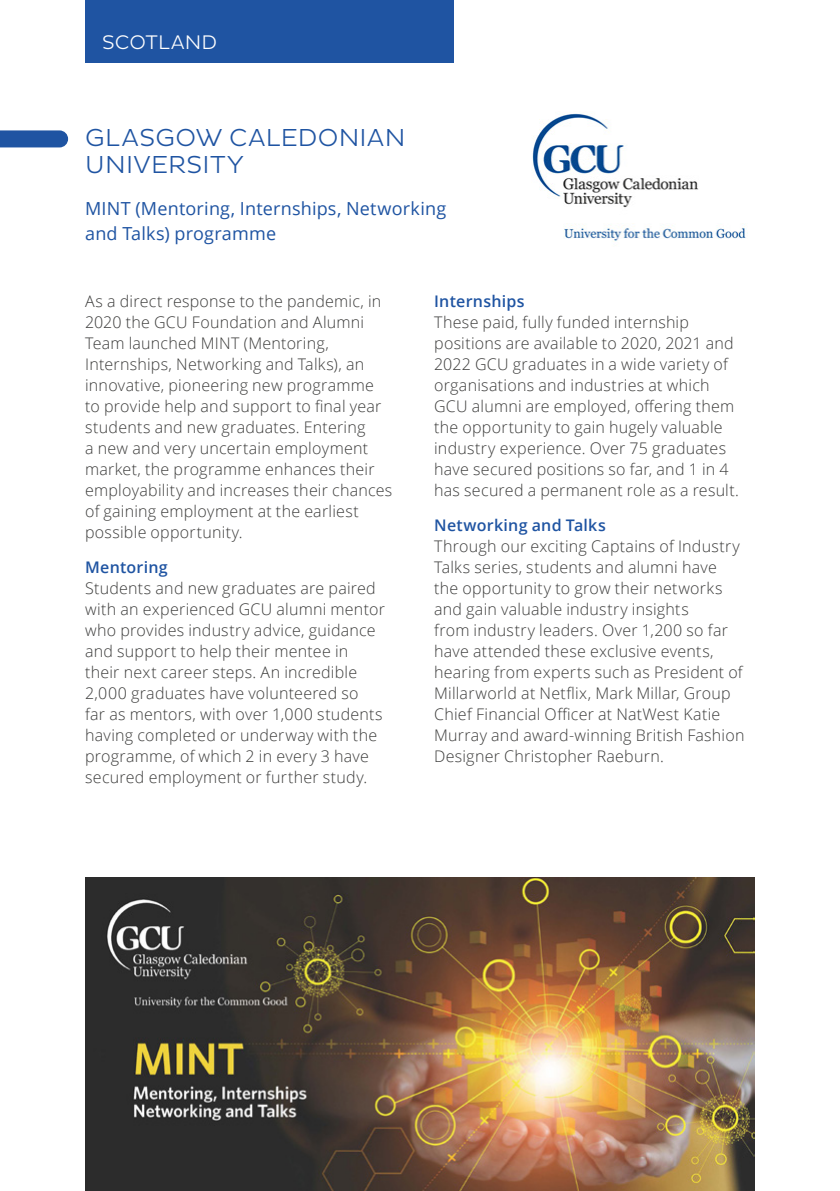
<style>
.page{position:relative;width:840px;height:1191px;background:#fff}
.page>*{position:absolute;margin:0;border:0;box-sizing:border-box;transform-origin:0 0}
.t1{font:300 25px/27px "Pluto Sans";letter-spacing:.01em;color:#1f54a2}
.t2{font:300 20px "Pluto Sans";letter-spacing:.005em;color:#fff}
.t3{font:18px/25px "Open Sans";letter-spacing:.01em;color:#1f54a2}
.t4{font:300 16px/21px "Open Sans";letter-spacing:.015em;color:#3c3c3b}
.t5{font:600 16px "Open Sans";letter-spacing:.015em;color:#1f54a2}
</style>
<div class="page">
<img style="left:85px;top:878px;width:669px;height:313px">
<img style="left:532px;top:113px;width:216px;height:129px">
<svg style="left:0;top:130px;width:68px;height:17px"></svg>
<div style="left:85px;top:0;width:369px;height:62px;background:#1f54a2"></div>
<p class="t2" style="left:102px;top:33px;width:117px">SCOTLAND</p>
<h1 class="t1" style="left:85px;top:125px;width:321px">GLASGOW CALEDONIAN<br>UNIVERSITY</h1>
<p class="t3" style="left:85px;top:198px;width:362px">MINT (Mentoring, Internships, Networking and Talks) programme</p>
<p class="t4" style="left:85px;top:292px;width:308px">As a direct response to the pandemic, in 2020 the GCU Foundation and Alumni Team launched MINT (Mentoring, Internships, Networking and Talks), an innovative, pioneering new programme to provide help and support to final year students and new graduates. Entering<br>a new and very uncertain employment market, the programme enhances their employability and increases their chances of gaining employment at the earliest possible opportunity.</p>
<p class="t5" style="left:85px;top:561px;width:84px">Mentoring</p>
<p class="t4" style="left:85px;top:579px;width:301px">Students and new graduates are paired with an experienced GCU alumni mentor who provides industry advice, guidance and support to help their mentee in their next career steps. An incredible 2,000 graduates have volunteered so<br>far as mentors, with over 1,000 students having completed or underway with the programme, of which 2 in every 3 have secured employment or further study.</p>
<p class="t5" style="left:434px;top:295px;width:92px">Internships</p>
<p class="t4" style="left:434px;top:313px;width:306px">These paid, fully funded internship positions are available to 2020, 2021 and 2022 GCU graduates in a wide variety of organisations and industries at which GCU alumni are employed, offering them the opportunity to gain hugely valuable industry experience. Over 75 graduates have secured positions so far, and 1 in 4 has secured a permanent role as a result.</p>
<p class="t5" style="left:434px;top:519px;width:173px">Networking and Talks</p>
<p class="t4" style="left:434px;top:537px;width:311px">Through our exciting Captains of Industry Talks series, students and alumni have the opportunity to grow their networks and gain valuable industry insights<br>from industry leaders. Over 1,200 so far have attended these exclusive events, hearing from experts such as President of Millarworld at Netflix, Mark Millar, Group Chief Financial Officer at NatWest Katie Murray and award-winning British Fashion Designer Christopher Raeburn.</p>
</div>
